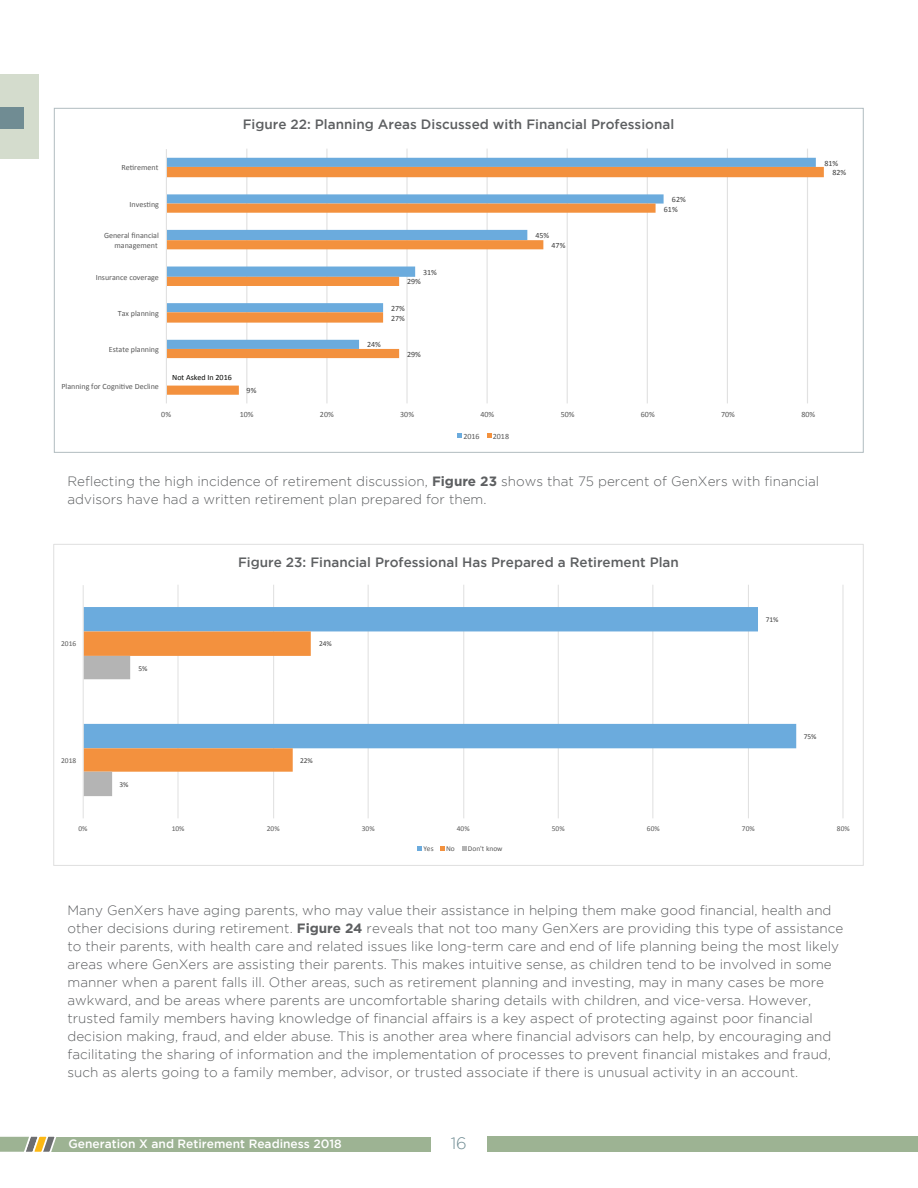
<style>
.page{position:relative;width:918px;height:1188px;background:#fff}
.page>*{position:absolute;margin:0;border:0;box-sizing:border-box;transform-origin:0 0}
.t1{font:300 16.5px "Gotham";color:#708c93}
.t2{font:13.8px "Calibri";color:#595959}
.t3{font:300 13.5px/18px "Gotham";color:#5d5f61}
.t4{font:500 13.5px "Gotham";color:#5d5f61}
.t5{font:12.75px "Calibri";color:#595959}
.t6{font:500 12px "Gotham";color:#fff}
.t7{font:7.95px/9.1px "Calibri";color:#595959;text-align:right}
.t8{font:7.95px "Calibri";color:#404040}
.t9{font:7.95px "Calibri";color:#040503}
.t10{font:7.5px "Calibri";color:#595959}
.t11{font:7.5px "Calibri";color:#404040}
.s1{font-weight:700}
</style>
<div class="page">
<div style="left:0;top:1137px;width:431px;height:15px;background:#9db393"></div>
<div style="left:487px;top:1137px;width:431px;height:15px;background:#9db393"></div>
<svg style="left:0;top:1136px;width:57px;height:16px"></svg>
<div style="left:0;top:75px;width:39px;height:84px;background:#d4dccd"></div>
<div style="left:0;top:107px;width:24px;height:22px;background:#708c93"></div>
<hr style="left:888px;top:149px;width:1px;height:254px;background:#e1e1e1">
<svg style="left:166px;top:148px;width:658px;height:290px"></svg>
<hr style="left:177px;top:585px;width:2px;height:233px;background:#e1e1e1">
<hr style="left:273px;top:585px;width:1px;height:233px;background:#e1e1e1">
<hr style="left:368px;top:585px;width:1px;height:233px;background:#e1e1e1">
<hr style="left:463px;top:585px;width:1px;height:233px;background:#e1e1e1">
<hr style="left:558px;top:585px;width:1px;height:233px;background:#e1e1e1">
<hr style="left:652px;top:585px;width:1px;height:233px;background:#e1e1e1">
<hr style="left:748px;top:585px;width:1px;height:233px;background:#e1e1e1">
<hr style="left:842px;top:585px;width:2px;height:233px;background:#e1e1e1">
<svg style="left:84px;top:607px;width:712px;height:141px"></svg>
<svg style="left:84px;top:631px;width:227px;height:165px"></svg>
<hr style="left:83px;top:585px;width:1px;height:233px;background:#e1e1e1">
<svg style="left:418px;top:846px;width:4px;height:4px"></svg>
<svg style="left:441px;top:846px;width:4px;height:4px"></svg>
<svg style="left:462px;top:846px;width:4px;height:4px"></svg>
<p class="t4" style="left:243px;top:116px;width:433px">Figure 22: Planning Areas Discussed with Financial Professional</p>
<p class="t2" style="left:306px;top:116px;width:352px">Figure 22: Planning Areas Discussed with Financial Professional</p>
<p class="t7" style="left:122px;top:163px;width:38px">Re/rement</p>
<p class="t7" style="left:130px;top:200px;width:31px">Inves/ng</p>
<p class="t7" style="left:104px;top:231px;width:56px">General financial management</p>
<p class="t7" style="left:96px;top:272px;width:65px">Insurance coverage</p>
<p class="t7" style="left:118px;top:309px;width:43px">Tax planning</p>
<p class="t7" style="left:109px;top:345px;width:52px">Estate planning</p>
<p class="t7" style="left:61px;top:381px;width:99px">Planning for Cogni/ve Decline</p>
<p class="t9" style="left:172px;top:372px;width:61px">Not Asked In 2016</p>
<p class="t8" style="left:247px;top:386px;width:11px">9%</p>
<p class="t8" style="left:367px;top:340px;width:15px">24%</p>
<p class="t8" style="left:423px;top:267px;width:15px">31%</p>
<p class="t8" style="left:407px;top:277px;width:15px">29%</p>
<p class="t8" style="left:391px;top:303px;width:15px">27%</p>
<p class="t8" style="left:391px;top:313px;width:15px">27%</p>
<p class="t8" style="left:407px;top:349px;width:15px">29%</p>
<p class="t8" style="left:536px;top:231px;width:15px">45%</p>
<p class="t8" style="left:552px;top:240px;width:15px">47%</p>
<p class="t8" style="left:672px;top:194px;width:15px">62%</p>
<p class="t8" style="left:664px;top:204px;width:15px">61%</p>
<p class="t7" style="left:161px;top:409px;width:11px">0%</p>
<p class="t7" style="left:240px;top:409px;width:15px">10%</p>
<p class="t7" style="left:320px;top:409px;width:15px">20%</p>
<p class="t7" style="left:400px;top:409px;width:15px">30%</p>
<p class="t7" style="left:480px;top:409px;width:15px">40%</p>
<p class="t7" style="left:561px;top:409px;width:15px">50%</p>
<p class="t7" style="left:641px;top:409px;width:15px">60%</p>
<p class="t7" style="left:721px;top:409px;width:15px">70%</p>
<p class="t7" style="left:801px;top:409px;width:15px">80%</p>
<p class="t7" style="left:463px;top:432px;width:18px">2016</p>
<p class="t7" style="left:493px;top:432px;width:18px">2018</p>
<p class="t8" style="left:824px;top:158px;width:15px">81%</p>
<p class="t8" style="left:832px;top:168px;width:15px">82%</p>
<p class="t3" style="left:68px;top:472px;width:753px">Reflecting the high incidence of retirement discussion, <span class="s1">Figure 23</span> shows that 75 percent of GenXers with financial advisors have had a written retirement plan prepared for them.</p>
<p class="t10" style="left:61px;top:639px;width:17px">2016</p>
<p class="t10" style="left:61px;top:756px;width:17px">2018</p>
<p class="t11" style="left:138px;top:663px;width:11px">5%</p>
<p class="t11" style="left:119px;top:780px;width:11px">3%</p>
<p class="t4" style="left:238px;top:555px;width:442px">Figure 23: Financial Professional Has Prepared a Retirement Plan</p>
<p class="t5" style="left:291px;top:555px;width:336px">Figure 23: Financial Professional Has Prepared a Re?rement Plan</p>
<p class="t11" style="left:319px;top:639px;width:14px">24%</p>
<p class="t11" style="left:300px;top:756px;width:14px">22%</p>
<p class="t11" style="left:766px;top:615px;width:14px">71%</p>
<p class="t11" style="left:804px;top:732px;width:14px">75%</p>
<p class="t10" style="left:78px;top:823px;width:11px">0%</p>
<p class="t10" style="left:172px;top:823px;width:14px">10%</p>
<p class="t10" style="left:267px;top:823px;width:14px">20%</p>
<p class="t10" style="left:362px;top:823px;width:14px">30%</p>
<p class="t10" style="left:457px;top:823px;width:14px">40%</p>
<p class="t10" style="left:552px;top:823px;width:14px">50%</p>
<p class="t10" style="left:647px;top:823px;width:14px">60%</p>
<p class="t10" style="left:742px;top:823px;width:14px">70%</p>
<p class="t10" style="left:837px;top:823px;width:14px">80%</p>
<p class="t10" style="left:423px;top:844px;width:12px">Yes</p>
<p class="t10" style="left:446px;top:844px;width:10px">No</p>
<p class="t10" style="left:468px;top:844px;width:36px">Don't know</p>
<p class="t3" style="left:68px;top:901px;width:777px">Many GenXers have aging parents, who may value their assistance in helping them make good financial, health and other decisions during retirement. <span class="s1">Figure 24</span> reveals that not too many GenXers are providing this type of assistance to their parents, with health care and related issues like long-term care and end of life planning being the most likely areas where GenXers are assisting their parents. This makes intuitive sense, as children tend to be involved in some manner when a parent falls ill. Other areas, such as retirement planning and investing, may in many cases be more awkward, and be areas where parents are uncomfortable sharing details with children, and vice-versa. However, trusted family members having knowledge of financial affairs is a key aspect of protecting against poor financial decision making, fraud, and elder abuse. This is another area where financial advisors can help, by encouraging and facilitating the sharing of information and the implementation of processes to prevent financial mistakes and fraud, such as alerts going to a family member, advisor, or trusted associate if there is unusual activity in an account.</p>
<p class="t6" style="left:69px;top:1137px;width:275px">Generation X and Retirement Readiness 2018</p>
<p class="t1" style="left:451px;top:1134px;width:18px">16</p>
</div>
